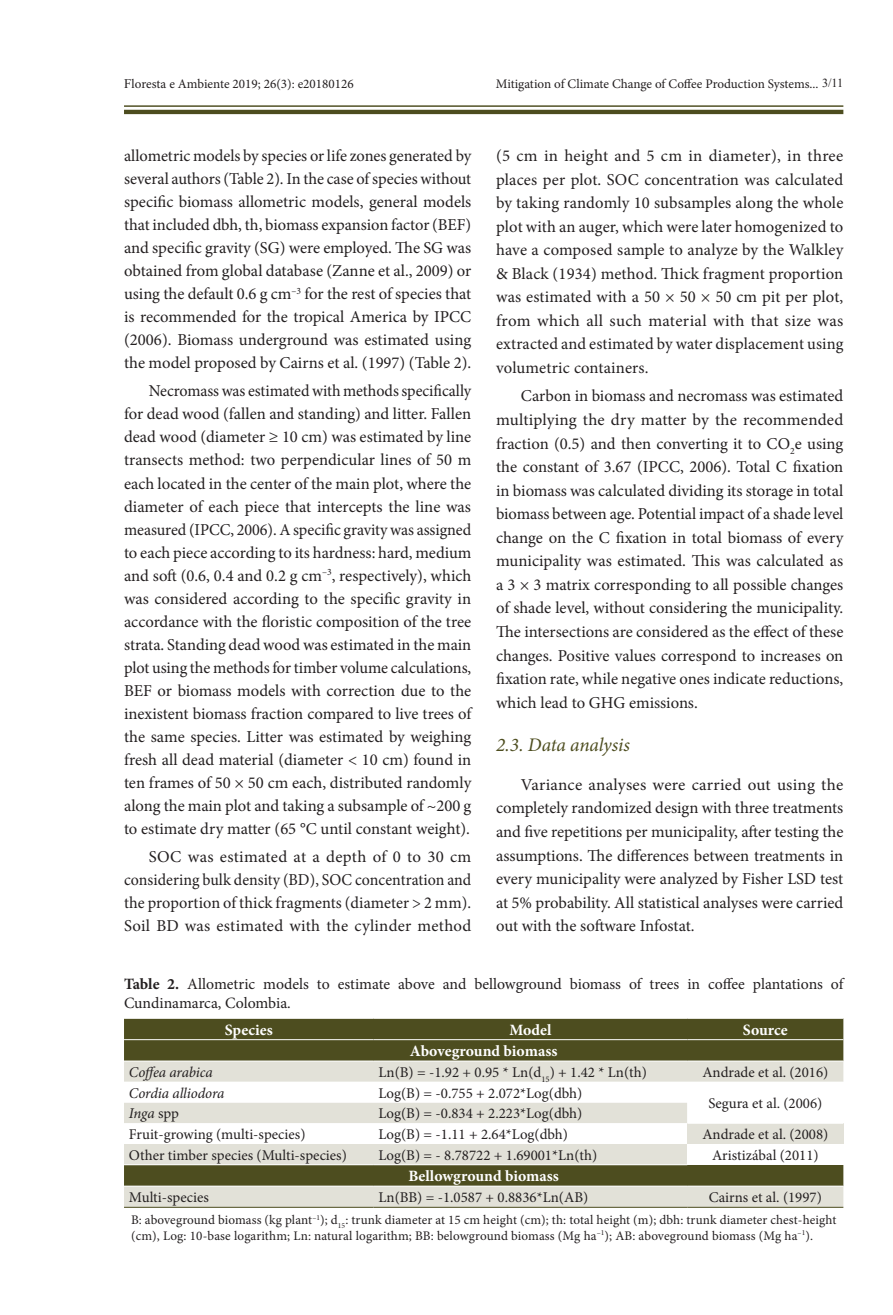
<style>
.page{position:relative;width:893px;height:1315px;background:#fff}
.page>*{position:absolute;margin:0;border:0;box-sizing:border-box;transform-origin:0 0}
.Heading2{font:italic 19.25px "Minion Pro";letter-spacing:-.01em;color:#4d4d1f}
.Paragraph{font:16.62px/23.1px "Minion Pro";color:#231f20;text-align:justify}
.TableTitle{font:15.75px/18.9px "Minion Pro";letter-spacing:-.005em;color:#231f20}
.TableHead{font:700 15.75px "Minion Pro";color:#fff}
.TableBody{font:14.88px "Minion Pro";color:#231f20}
.TableBody-2{font:italic 14.88px "Minion Pro";letter-spacing:-.01em;color:#231f20}
.TableFootnote{font:13.12px/15.8px "Minion Pro";letter-spacing:.005em;color:#231f20}
.s1{font-family:"Times New Roman"}
.s2{font-family:"Times New Roman";font-size:12.25px}
.s3{font-weight:700}
.s4{font-style:normal}
</style>
<div class="page">
<hr style="left:124px;top:110px;width:719px;height:4px;background:#4d4d1f">
<hr style="left:124px;top:105px;width:719px;height:2px;background:#4d4d1f">
<div style="left:124px;top:1019px;width:719px;height:41px;background:#4d4d1f"></div>
<svg style="left:124px;top:1061px;width:719px;height:145px;fill:#e2e1d8"></svg>
<svg style="left:124px;top:1081px;width:719px;height:63px"></svg>
<div style="left:687px;top:1123px;width:156px;height:21px;background:#e2e1d8"></div>
<div style="left:687px;top:1144px;width:156px;height:20px;background:#fff"></div>
<hr style="left:124px;top:1039px;width:249px;height:1px;background:#fff">
<hr style="left:373px;top:1039px;width:314px;height:1px;background:#fff">
<hr style="left:687px;top:1039px;width:156px;height:1px;background:#fff">
<hr style="left:124px;top:1206px;width:249px;height:1px;background:#4d4d1f">
<hr style="left:373px;top:1206px;width:314px;height:1px;background:#4d4d1f">
<hr style="left:687px;top:1206px;width:156px;height:1px;background:#4d4d1f">
<hr style="left:124px;top:1164px;width:249px;height:1px;background:#fff">
<hr style="left:373px;top:1164px;width:314px;height:1px;background:#fff">
<hr style="left:124px;top:1185px;width:249px;height:1px;background:#fff">
<hr style="left:373px;top:1185px;width:314px;height:1px;background:#fff">
<hr style="left:687px;top:1185px;width:156px;height:1px;background:#fff">
<hr style="left:687px;top:1122px;width:156px;height:1px;background:#fff">
<p class="TableFootnote" style="left:124px;top:76px;width:231px"><span class="s1">Fl</span>oresta e Ambiente 2019; 26(3): e20180126</p>
<p class="TableFootnote" style="left:496px;top:76px;width:349px">Mitigation of Climate Change of Coffee Production Systems... <span class="s2">3/11</span></p>
<p class="Paragraph" style="left:124px;top:144px;width:349px">allometric models by species or life zones generated by several authors (Table 2). In the case of species without specific biomass allometric models, general models that included dbh, th, biomass expansion factor (BEF) and specific gravity (SG) were employed. The SG was obtained from global database (Zanne et al., 2009) or using the default 0.6 g cm<sup>–3</sup> for the rest of species that is recommended for the tropical America by IPCC (2006). Biomass underground was estimated using the model proposed by Cairns et al. (1997) (Table 2).</p>
<p class="Paragraph" style="left:124px;top:379px;width:349px;text-indent:25px">Necromass was estimated with methods specifically for dead wood (fallen and standing) and litter. Fallen dead wood (diameter ≥ 10 cm) was estimated by line transects method: two perpendicular lines of 50 m each located in the center of the main plot, where the diameter of each piece that intercepts the line was measured (IPCC, 2006). A specific gravity was assigned to each piece according to its hardness: hard, medium and soft (0.6, 0.4 and 0.2 g cm<sup>–3</sup>, respectively), which was considered according to the specific gravity in accordance with the floristic composition of the tree strata. Standing dead wood was estimated in the main plot using the methods for timber volume calculations, BEF or biomass models with correction due to the inexistent biomass fraction compared to live trees of the same species. Litter was estimated by weighing fresh all dead material (diameter &lt; 10 cm) found in ten frames of 50 × 50 cm each, distributed randomly along the main plot and taking a subsample of ~200 g to estimate dry matter (65 °C until constant weight).</p>
<p class="Paragraph" style="left:124px;top:845px;width:349px;text-indent:25px">SOC was estimated at a depth of 0 to 30 cm considering bulk density (BD), SOC concentration and the proportion of thick fragments (diameter &gt; 2 mm).<br>Soil BD was estimated with the cylinder method</p>
<p class="Paragraph" style="left:496px;top:144px;width:349px;line-height:23.6px">(5 cm in height and 5 cm in diameter), in three places per plot. SOC concentration was calculated by taking randomly 10 subsamples along the whole plot with an auger, which were later homogenized to have a composed sample to analyze by the Walkley &amp; Black (1934) method. Thick fragment proportion was estimated with a 50 × 50 × 50 cm pit per plot, from which all such material with that size was extracted and estimated by water displacement using volumetric containers.</p>
<p class="Paragraph" style="left:496px;top:384px;width:349px;line-height:23.6px;text-indent:25px">Carbon in biomass and necromass was estimated multiplying the dry matter by the recommended fraction (0.5) and then converting it to CO<sub>2</sub>e using the constant of 3.67 (IPCC, 2006). Total C fixation in biomass was calculated dividing its storage in total biomass between age. Potential impact of a shade level change on the C fixation in total biomass of every municipality was estimated. This was calculated as a 3 × 3 matrix corresponding to all possible changes of shade level, without considering the municipality.<br>The intersections are considered as the effect of these changes. Positive values correspond to increases on fixation rate, while negative ones indicate reductions, which lead to GHG emissions.</p>
<p class="Heading2" style="left:496px;top:732px;width:135px">2.3. Data analysis</p>
<p class="Paragraph" style="left:496px;top:773px;width:349px;line-height:23.6px;text-indent:25px">Variance analyses were carried out using the completely randomized design with three treatments and five repetitions per municipality, after testing the assumptions. The differences between treatments in every municipality were analyzed by Fisher LSD test at 5% probability. All statistical analyses were carried out with the software Infostat.</p>
<p class="TableTitle" style="left:124px;top:974px;width:721px"><span class="s3">Table 2.</span> Allometric models to estimate above and bellowground biomass of trees in coffee plantations of<br>Cundinamarca, Colombia.</p>
<p class="TableHead" style="left:225px;top:1018px;width:49px">Species</p>
<p class="TableHead" style="left:509px;top:1018px;width:44px">Model</p>
<p class="TableHead" style="left:743px;top:1018px;width:46px">Source</p>
<p class="TableHead" style="left:410px;top:1040px;width:149px">Aboveground biomass</p>
<p class="TableBody-2" style="left:129px;top:1062px;width:85px">Coffea arabica</p>
<p class="TableBody" style="left:378px;top:1062px;width:270px">Ln(B) = -1.92 + 0.95 * Ln(d<sub>15</sub>) + 1.42 * Ln(th)</p>
<p class="TableBody" style="left:702px;top:1062px;width:127px">Andrade et al. (2016)</p>
<p class="TableBody-2" style="left:129px;top:1082px;width:97px">Cordia alliodora</p>
<p class="TableBody" style="left:378px;top:1082px;width:205px">Log(B) = -0.755 + 2.072*Log(dbh)</p>
<p class="TableBody" style="left:708px;top:1093px;width:116px">Segura et al. (2006)</p>
<p class="TableBody-2" style="left:129px;top:1103px;width:51px">Inga <span class="s4">spp</span></p>
<p class="TableBody" style="left:378px;top:1103px;width:205px">Log(B) = -0.834 + 2.223*Log(dbh)</p>
<p class="TableBody" style="left:129px;top:1124px;width:178px">Fruit-growing (multi-species)</p>
<p class="TableBody" style="left:378px;top:1124px;width:191px">Log(B) = -1.11 + 2.64*Log(dbh)</p>
<p class="TableBody" style="left:702px;top:1124px;width:127px">Andrade et al. (2008)</p>
<p class="TableBody" style="left:129px;top:1145px;width:219px">Other timber species (Multi-species)</p>
<p class="TableBody" style="left:378px;top:1145px;width:220px">Log(B) = - 8.78722 + 1.69001*Ln(th)</p>
<p class="TableBody" style="left:712px;top:1145px;width:108px">Aristizábal (2011)</p>
<p class="TableHead" style="left:408px;top:1165px;width:152px">Bellowground biomass</p>
<p class="TableBody" style="left:129px;top:1187px;width:81px">Multi-species</p>
<p class="TableBody" style="left:378px;top:1187px;width:211px">Ln(BB) = -1.0587 + 0.8836*Ln(AB)</p>
<p class="TableBody" style="left:709px;top:1187px;width:115px">Cairns et al. (1997)</p>
<p class="TableFootnote" style="left:131px;top:1211px;width:707px">B: aboveground biomass (kg plant<sup>–1</sup>); d<sub>15</sub>: trunk diameter at 15 cm height (cm); th: total height (m); dbh: trunk diameter chest-height (cm), Log: 10-base logarithm; Ln: natural logarithm; BB: belowground biomass (Mg ha<sup>–1</sup>); AB: aboveground biomass (Mg ha<sup>–1</sup>).</p>
</div>
